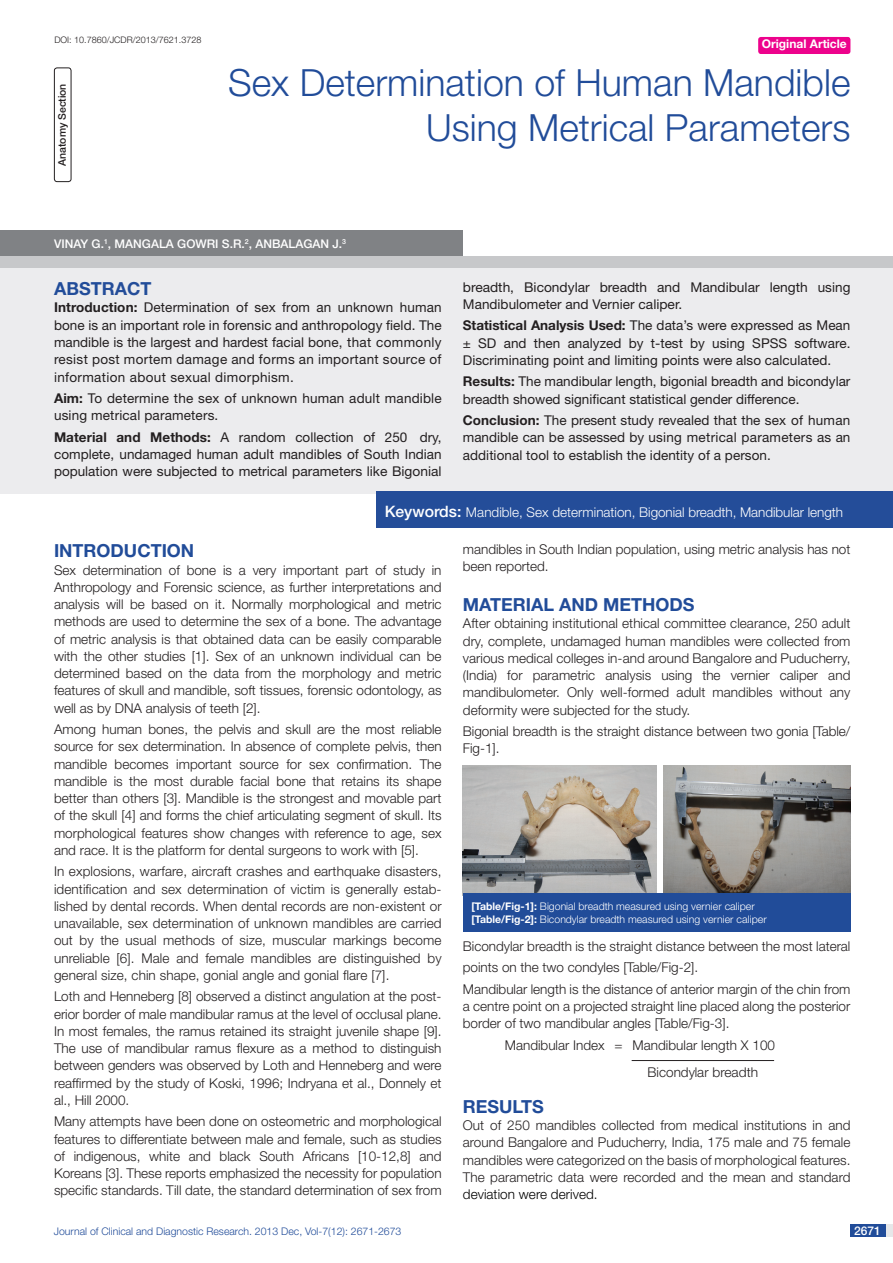
<style>
.page{position:relative;width:893px;height:1263px;background:#fff}
.page>*{position:absolute;margin:0;border:0;box-sizing:border-box;transform-origin:0 0}
.t1{font:300 37.5px/45px "Helvetica Neue";color:#214c99;text-align:right}
.Level_1{font:700 18px "Helvetica Neue";color:#214c99}
.Abstract_head{font:700 18px "Helvetica Neue";color:#214c99}
.Body_text{font:300 13.5px/17.2px "Helvetica Neue";color:#231f20;text-align:justify}
.Abstract_text{font:13.5px/17.2px "Helvetica Neue";letter-spacing:.005em;color:#231f20;text-align:justify}
.t2{font:300 13.5px "Helvetica Neue";letter-spacing:-.005em;color:#fff}
.Author{font:500 12px "Helvetica Neue";color:#fff}
.t3{font:700 12px "Helvetica Neue";color:#fff}
.Table_text{font:300 10.5px "Helvetica Neue";color:#fff}
.t4{font:300 10.5px "Helvetica Neue";color:#214c99}
.con_particulars{font:500 10.5px "Helvetica Neue";letter-spacing:-.01em;color:#231f20}
.DOI{font:300 9px "Helvetica Neue";color:#231f20}
.s1{color:#244d99}
.s2{font-weight:700}
.s3{font-weight:500;font-size:15.75px}
.s4{color:#000}
</style>
<div class="page">
<div style="left:850px;top:1224px;width:43px;height:13px;background:#e6e7e9"></div>
<div style="left:850px;top:1224px;width:35px;height:13px;background:#214c99"></div>
<div style="left:758px;top:37px;width:92px;height:17px;background:#ed028c;border-radius:3px"></div>
<div style="left:0;top:256px;width:893px;height:12px;background:#c7c8ca"></div>
<div style="left:54px;top:68px;width:17px;height:114px;border:1px solid #231f20;border-radius:3px"></div>
<div style="left:0;top:230px;width:463px;height:26px;background:#808285"></div>
<div style="left:0;top:268px;width:893px;height:225px;background:#ececee"></div>
<div style="left:376px;top:491px;width:517px;height:37px;background:#244d99"></div>
<img style="left:664px;top:765px;width:186px;height:128px">
<img style="left:463px;top:765px;width:194px;height:128px">
<div style="left:463px;top:893px;width:387px;height:38px;background:#214c99"></div>
<hr style="left:632px;top:1060px;width:142px;height:1px;background:#231f20">
<p class="DOI" style="left:54px;top:35px;width:148px">DOI: 10.7860/JCDR/2013/7621.3728</p>
<p class="t3" style="left:762px;top:37px;width:87px">Original Article</p>
<p class="t1" style="left:228px;top:59px;width:624px">Sex Determination of Human Mandible<br>Using Metrical Parameters</p>
<p class="con_particulars" style="left:56px;top:166px;width:84px;rotate:-90deg">ANATOMY SECTION</p>
<p class="Author" style="left:54px;top:236px;width:251px">VINAY G.<sup>1</sup>, MANGALA GOWRI S.R.<sup>2</sup>, ANBALAGA</p>
<p class="Author" style="left:320px;top:236px;width:27px">N J.<sup>3</sup></p>
<p class="Abstract_head" style="left:54px;top:278px;width:99px">ABST<span class="s1">RAC</span>T</p>
<p class="Abstract_text" style="left:54px;top:299px;width:389px"><span class="s2">Introduction:</span> Determination of sex from an unknown human bone is an important role in forensic and anthropology field. The mandible is the largest and hardest facial bone, that commonly resist post mortem damage and forms an important source of information about sexual dimorphism.</p>
<p class="Abstract_text" style="left:54px;top:389px;width:389px"><span class="s2">Aim:</span> To determine the sex of unknown human adult mandible using metrical parameters.</p>
<p class="Abstract_text" style="left:54px;top:428px;width:389px"><span class="s2">Material and Methods:</span> A random collection of 250 dry, complete, undamaged human adult mandibles of South Indian population were subjected to metrical parameters like Bigonial</p>
<p class="Abstract_text" style="left:463px;top:278px;width:389px">breadth, Bicondylar breadth and Mandibular length using<br>Mandibulometer and Vernier caliper.</p>
<p class="Abstract_text" style="left:463px;top:317px;width:389px"><span class="s2">Statistical Analysis Used:</span> The data’s were expressed as Mean ± SD and then analyzed by t-test by using SPSS software.<br>Discriminating point and limiting points were also calculated.</p>
<p class="Abstract_text" style="left:463px;top:373px;width:389px"><span class="s2">Results:</span> The mandibular length, bigonial breadth and bicondylar breadth showed significant statistical gender difference.</p>
<p class="Abstract_text" style="left:463px;top:412px;width:389px"><span class="s2">Conclusion:</span> The present study revealed that the sex of human mandible can be assessed by using metrical parameters as an additional tool to establish the identity of a person.</p>
<p class="t2" style="left:385px;top:504px;width:460px"><span class="s3">KEYWORDS:</span> Mandible, Sex determination, Bigonial breadth, Mandibular length</p>
<p class="Level_1" style="left:54px;top:540px;width:33px">Intro</p>
<p class="Level_1" style="left:111px;top:540px;width:26px">ductio</p>
<p class="Level_1" style="left:181px;top:540px;width:15px">n</p>
<p class="Body_text" style="left:54px;top:561px;width:389px">Sex determination of bone is a very important part of study in Anthropology and Forensic science, as further interpretations and analysis will be based on it. Normally morphological and metric methods are used to determine the sex of a bone. The advantage of metric analysis is that obtained data can be easily comparable with the other studies [1]. Sex of an unknown individual can be determined based on the data from the morphology and metric features of skull and mandible, soft tissues, forensic odontology, as well as by DNA analysis of teeth [2].</p>
<p class="Body_text" style="left:54px;top:720px;width:389px">Among human bones, the pelvis and skull are the most reliable source for sex determination. In absence of complete pelvis, then mandible becomes important source for sex confirmation. The mandible is the most durable facial bone that retains its shape better than others [3]. Mandible is the strongest and movable part of the skull [4] and forms the chief articulating segment of skull. Its morphological features show changes with reference to age, sex and race. It is the platform for dental surgeons to work with [5].</p>
<p class="Body_text" style="left:54px;top:863px;width:389px;text-align:left">In explosions, warfare, aircraft crashes and earthquake disasters, identification and sex determination of victim is generally estab&shy;lished by dental records. When dental records are non-existent or unavailable, sex determination of unknown mandibles are carried out by the usual methods of size, muscular markings become unreliable [6]. Male and female mandibles are distinguished by general size, chin shape, gonial angle and gonial flare [7].</p>
<p class="Body_text" style="left:54px;top:988px;width:389px;text-align:left">Loth and Henneberg [8] observed a distinct angulation at the post&shy;erior border of male mandibular ramus at the level of occlusal plane.<br>In most females, the ramus retained its straight juvenile shape [9].<br>The use of mandibular ramus flexure as a method to distinguish between genders was observed by Loth and Henneberg and were reaffirmed by the study of Koski, 1996; Indryana et al., Donnely et al., Hill 2000.</p>
<p class="Body_text" style="left:54px;top:1113px;width:389px">Many attempts have been done on osteometric and morphological features to differentiate between male and female, such as studies of indigenous, white and black South Africans [10-12,8] and Koreans [3]. These reports emphasized the necessity for population specific standards. Till date, the standard determination of sex from</p>
<p class="Body_text" style="left:463px;top:540px;width:389px">mandibles in South Indian population, using metric analysis has not been reported.</p>
<p class="Level_1" style="left:463px;top:594px;width:231px">Material and methods</p>
<p class="Body_text" style="left:463px;top:615px;width:389px">After obtaining institutional ethical committee clearance, 250 adult dry, complete, undamaged human mandibles were collected from various medical colleges in-and around Bangalore and Puducherry, (India) for parametric analysis using the vernier caliper and mandibulometer. Only well-formed adult mandibles without any deformity were subjected for the study.</p>
<p class="Body_text" style="left:463px;top:722px;width:389px">Bigonial breadth is the straight distance between two gonia [Table/<br>Fig-1].</p>
<p class="Table_text" style="left:471px;top:900px;width:285px"><span class="s2">[Table/Fig-1]:</span> Bigonial breadth measured using vernier caliper</p>
<p class="Table_text" style="left:471px;top:913px;width:297px"><span class="s2">[Table/Fig-2]:</span> Bicondylar breadth measured using vernier caliper</p>
<p class="Body_text" style="left:463px;top:935px;width:389px;line-height:21px">Bicondylar breadth is the straight distance between the most lateral points on the two condyles [Table/Fig-2].</p>
<p class="Body_text" style="left:463px;top:980px;width:389px">Mandibular length is the distance of anterior margin of the chin from a centre point on a projected straight line placed along the posterior border of two mandibular angles [Table/Fig-3].</p>
<p class="Body_text" style="left:505px;top:1036px;width:272px">Mandibular Index = Mandibular length X 100</p>
<p class="Body_text" style="left:647px;top:1063px;width:112px">Bicondylar breadth</p>
<p class="Level_1" style="left:463px;top:1095px;width:71px">Resu lts</p>
<p class="Body_text" style="left:463px;top:1116px;width:389px">Out of 250 mandibles collected from medical institutions in and around Bangalore and Puducherry, India, 175 male and 75 female mandibles were categorized on the basis of morphological features.<br>The parametric data were recorded and the mean and standard <span class="s4">deviation were derived.</span></p>
<p class="t4" style="left:54px;top:1225px;width:349px">Journal of Clinical and Diagnostic Research. 2013 Dec, Vol-7(12): 2671-2673</p>
<p class="Author" style="left:854px;top:1223px;width:28px">2671</p>
</div>
